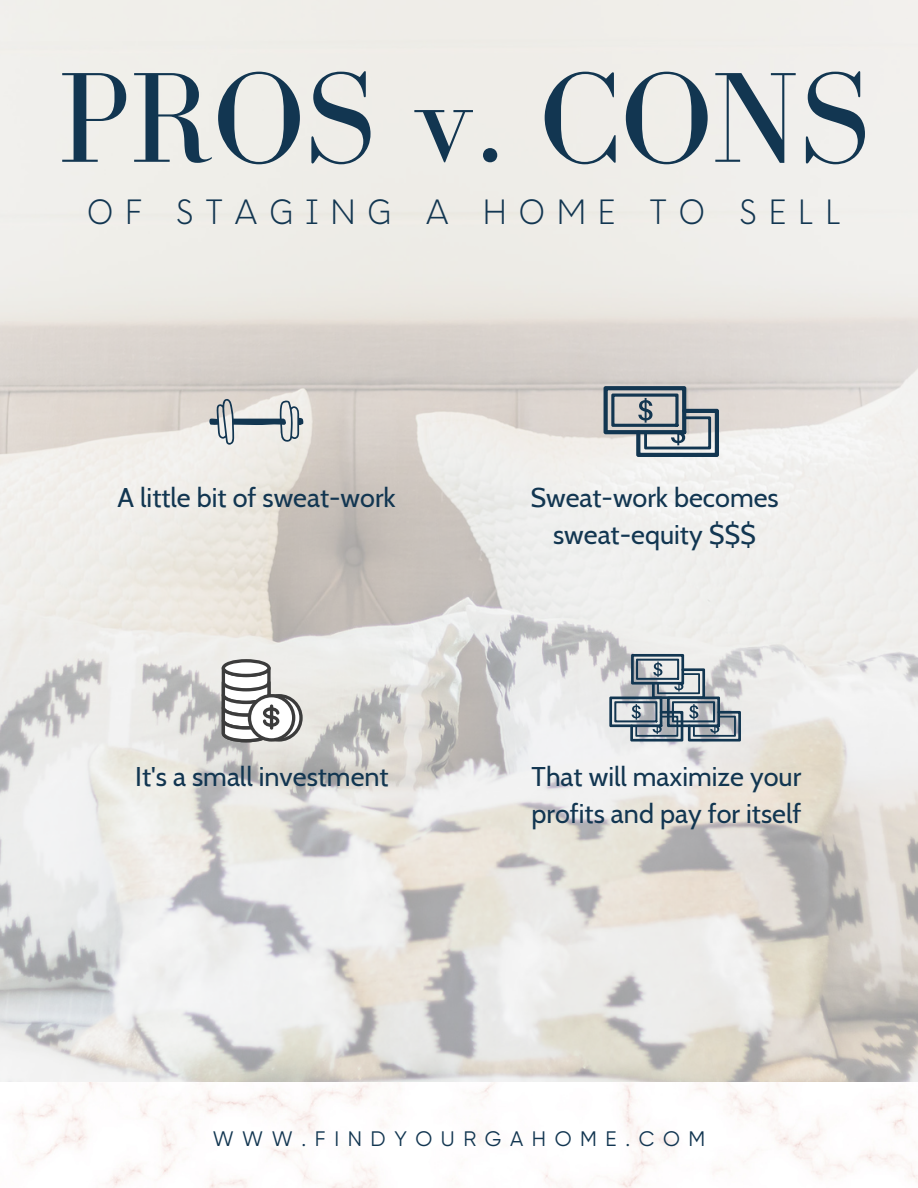
<style>
.page{position:relative;width:918px;height:1188px;background:#fff}
.page>*{position:absolute;margin:0;border:0;box-sizing:border-box;transform-origin:0 0}
.t1{font:132px "Bodoni FLF";color:#123651}
.t2{font:300 32.7px "Amicale";letter-spacing:.355em;color:#123651}
.t3{font:27px/37.2px "Cabin";color:#123651;text-align:center}
.t4{font:21px "Gilroy";letter-spacing:.41em;color:#123651}
</style>
<div class="page">
<img style="left:0;top:0;width:918px;height:1083px">
<img style="left:15px;top:1083px;width:903px;height:105px">
<svg style="left:209px;top:399px;width:94px;height:46px;background:#c2c6c7"></svg>
<svg style="left:604px;top:386px;width:115px;height:71px;background:#97a0a7"></svg>
<svg style="left:222px;top:659px;width:81px;height:83px"></svg>
<hr style="left:270px;top:704px;width:3px;height:26px;background:#3c3c3c;border-radius:2px">
<svg style="left:609px;top:654px;width:132px;height:88px;background:#9ba5ae"></svg>
<p class="t1" style="left:58px;top:47px;width:813px">PROS v. CONS</p>
<p class="t2" style="left:87px;top:199px;width:756px">OF STAGING A HOME TO SELL</p>
<p class="t3" style="left:118px;top:479px;width:280px">A little bit of sweat-work</p>
<p class="t3" style="left:530px;top:479px;width:250px">Sweat-work becomes sweat-equity $$$</p>
<p class="t3" style="left:135px;top:758px;width:255px">It's a small investment</p>
<p class="t3" style="left:532px;top:758px;width:271px;text-align:left">That will maximize your profits and pay for itself</p>
<p class="t4" style="left:213px;top:1127px;width:494px">WWW.FINDYOURGAHOME.COM</p>
</div>
